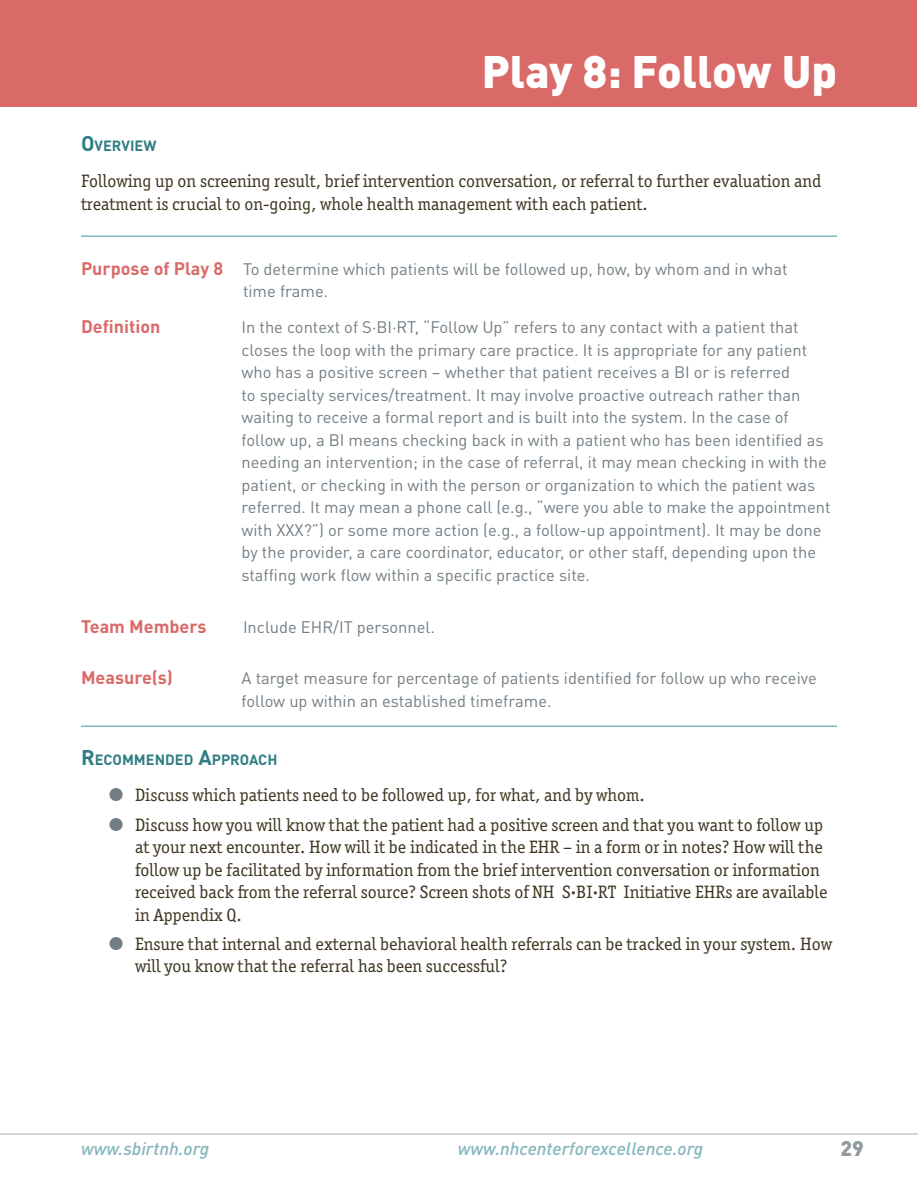
<style>
.page{position:relative;width:918px;height:1188px;background:#fff}
.page>*{position:absolute;margin:0;border:0;box-sizing:border-box;transform-origin:0 0}
.Section_Header{font:900 45px "DIN Pro";color:#fff}
.t1{font:900 21px "DIN Pro";color:#909ba2}
.Body_Text{font:18px/22.5px "Officina Ser ITC Std";color:#3f3621}
.t2{font:italic 500 18px "DIN Pro";color:#82b5bb}
.t3{font:700 18px "DIN Pro";color:#da6a68}
.t4{font:16.5px/22.5px "DIN Pro";color:#727d84}
.t5{font:700 14.7px "DIN Pro";color:#307d84}
.s1{font-size:21px}
.s2{font-weight:700;font-size:18px;color:#da6a68}
.s3{font-family:"DIN Pro";font-weight:700}
</style>
<div class="page">
<div style="left:1px;top:1px;width:916px;height:106px;background:#da6a68"></div>
<hr style="left:0;top:1134px;width:918px;height:1px;background:#a4aeb4">
<hr style="left:81px;top:235px;width:756px;height:2px;background:#82b5bb">
<hr style="left:81px;top:726px;width:756px;height:1px;background:#82b5bb">
<p class="Section_Header" style="left:482px;top:33px;width:357px">Play 8: Follow Up</p>
<h1 class="t5" style="left:81px;top:133px;width:77px"><span class="s1">O</span>VERVIEW</h1>
<p class="Body_Text" style="left:81px;top:170px;width:742px">Following up on screening result, brief intervention conversation, or referral to further evaluation and treatment is crucial to on-going, whole health management with each patient.</p>
<h2 class="t4" style="left:243px;top:256px;width:546px;text-indent:-162px"><span class="s2">Purpose of Play 8</span> To determine which patients will be followed up, how, by whom and in what time frame.</h2>
<h2 class="t3" style="left:81px;top:312px;width:81px">Definition</h2>
<h2 class="t4" style="left:242px;top:314px;width:591px">In the context of S·BI·RT, “Follow Up” refers to any contact with a patient that closes the loop with the primary care practice. It is appropriate for any patient who has a positive screen – whether that patient receives a BI or is referred<br>to specialty services/treatment. It may involve proactive outreach rather than waiting to receive a formal report and is built into the system. In the case of follow up, a BI means checking back in with a patient who has been identified as needing an intervention; in the case of referral, it may mean checking in with the patient, or checking in with the person or organization to which the patient was referred. It may mean a phone call (e.g., “were you able to make the appointment with XXX?”) or some more action (e.g., a follow-up appointment). It may be done by the provider, a care coordinator, educator, or other staff, depending upon the staffing work flow within a specific practice site.</h2>
<h2 class="t3" style="left:81px;top:611px;width:127px">Team Members</h2>
<h2 class="t4" style="left:243px;top:614px;width:193px">Include EHR/IT personnel.</h2>
<h2 class="t3" style="left:81px;top:663px;width:94px">Measure(s)</h2>
<h2 class="t4" style="left:242px;top:665px;width:577px">A target measure for percentage of patients identified for follow up who receive follow up within an established timeframe.</h2>
<h1 class="t5" style="left:81px;top:748px;width:198px"><span class="s1">R</span>ECOMMENDED <span class="s1">A</span>PPROACH</h1>
<p class="Body_Text" style="left:135px;top:784px;width:511px">Discuss which patients need to be followed up, for what, and by whom.</p>
<p class="Body_Text" style="left:135px;top:813px;width:694px">Discuss how you will know that the patient had a positive screen and that you want to follow up at your next encounter. How will it be indicated in the EHR – in a form or in notes? How will the follow up be facilitated by information from the brief intervention conversation or information received back from the referral source? Screen shots of NH S<span class="s3">·</span>BI<span class="s3">·</span>RT Initiative EHRs are available in Appendix Q.</p>
<p class="Body_Text" style="left:135px;top:932px;width:699px">Ensure that internal and external behavioral health referrals can be tracked in your system. How will you know that the referral has been successful?</p>
<p class="t2" style="left:81px;top:1134px;width:130px">www.sbirtnh.org</p>
<p class="t2" style="left:458px;top:1134px;width:247px">www.nhcenterforexcellence.org</p>
<p class="t1" style="left:841px;top:1130px;width:25px">29</p>
</div>
